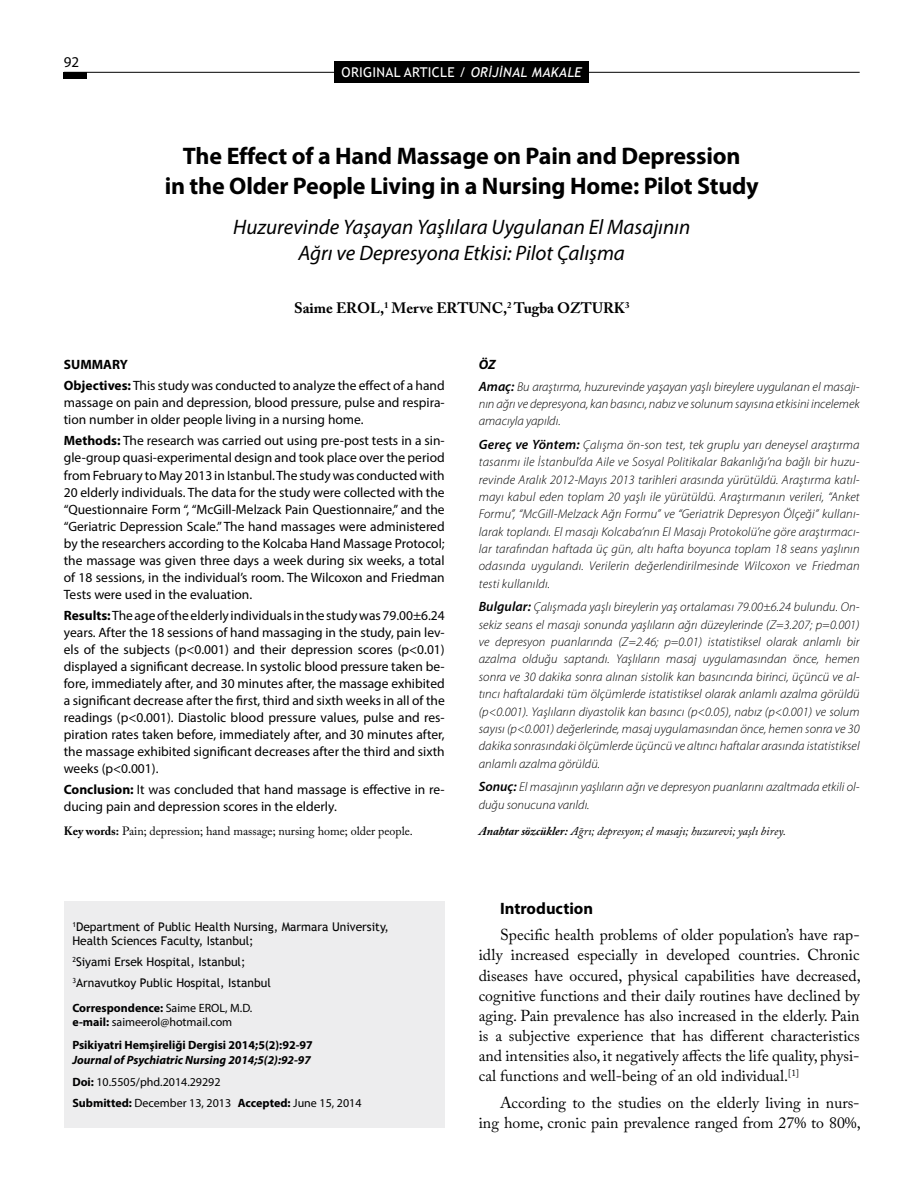
<style>
.page{position:relative;width:915px;height:1183px;background:#fff}
.page>*{position:absolute;margin:0;border:0;box-sizing:border-box;transform-origin:0 0}
.t1{font:700 24px/30px "Myriad Pro";letter-spacing:-.01em;color:#000;text-align:center}
.t2{font:italic 21px/25.5px "Myriad Pro";color:#000;text-align:center}
.t3{font:700 16.5px "Myriad Pro";color:#000}
.t4{font:15.75px/20.1px "Adobe Caslon Pro";color:#000;text-align:justify}
.t5{font:700 15px "Adobe Caslon Pro";color:#000}
.t6{font:15px "Myriad Pro";color:#000}
.t7{font:13.5px/17px "Myriad Pro";color:#000}
.t8{font:13.5px "Trebuchet MS";letter-spacing:.02em;color:#fff}
.t9{font:italic 700 13.5px "Myriad Pro";color:#000}
.t10{font:italic 300 12.75px/17.4px "Myriad Pro";color:#000;text-align:justify}
.t11{font:12px/14.4px "Trebuchet MS";color:#000}
.t12{font:12px/14.4px "Myriad Pro";color:#000}
.t13{font:italic 700 12px/23px "Myriad Pro";color:#000}
.t14{font:italic 12px "Adobe Caslon Pro";color:#000}
.t15{font:12px "Adobe Caslon Pro";color:#000}
.t16{font:700 12px "Myriad Pro";color:#000}
.s1{font-style:italic}
.s2{font-weight:700}
.s3{font-style:normal}
.s4{font-weight:400;font-style:normal}
.s5{font-weight:600;font-size:13.5px}
</style>
<div class="page">
<hr style="left:64px;top:72px;width:795px;height:1px;background:#000">
<div style="left:334px;top:61px;width:255px;height:22px;background:#000"></div>
<div style="left:64px;top:901px;width:380px;height:226px;background:#ededee"></div>
<div style="left:64px;top:72px;width:23px;height:7px;background:#000"></div>
<p class="t6" style="left:64px;top:52px;width:17px">92</p>
<p class="t8" style="left:341px;top:64px;width:241px">ORIGINAL ARTICLE / <span class="s1">ORİJİNAL MAKALE</span></p>
<h1 class="t1" style="left:165px;top:140px;width:595px">The Effect of a Hand Massage on Pain and Depression<br>in the Older People Living in a Nursing Home: Pilot Study</h1>
<h2 class="t2" style="left:233px;top:214px;width:458px">Huzurevinde Yaşayan Yaşlılara Uygulanan El Masajının<br>Ağrı ve Depresyona Etkisi: Pilot Çalışma</h2>
<p class="t5" style="left:294px;top:299px;width:337px">Saime EROL,<sup>1</sup> Merve ERTUNC,<sup>2</sup> Tugba OZTURK<sup>3</sup></p>
<p class="t7" style="left:64px;top:353px;width:382px;line-height:21.3px"><span class="s2">SUMMARY<br>Objectives:</span> This study was conducted to analyze the effect of a hand</p>
<p class="t7" style="left:64px;top:394px;width:382px">massage on pain and depression, blood pressure, pulse and respira&shy;tion number in older people living in a nursing home.</p>
<p class="t7" style="left:64px;top:432px;width:382px;text-align:justify"><span class="s2">Methods:</span> The research was carried out using pre-post tests in a sin&shy;gle-group quasi-experimental design and took place over the period from February to May 2013 in Istanbul. The study was conducted with 20 elderly individuals. The data for the study were collected with the “Questionnaire Form “, “McGill-Melzack Pain Questionnaire,” and the “Geriatric Depression Scale.” The hand massages were administered by the researchers according to the Kolcaba Hand Massage Protocol; the massage was given three days a week during six weeks, a total of 18 sessions, in the individual’s room. The Wilcoxon and Friedman Tests were used in the evaluation.</p>
<p class="t7" style="left:64px;top:606px;width:382px;text-align:justify"><span class="s2">Results:</span>The age of the elderly individuals in the study was 79.00±6.24 years. After the 18 sessions of hand massaging in the study, pain lev&shy;els of the subjects (p&lt;0.001) and their depression scores (p&lt;0.01) displayed a significant decrease. In systolic blood pressure taken be&shy;fore, immediately after, and 30 minutes after, the massage exhibited a significant decrease after the first, third and sixth weeks in all of the readings (p&lt;0.001). Diastolic blood pressure values, pulse and res&shy;piration rates taken before, immediately after, and 30 minutes after, the massage exhibited significant decreases after the third and sixth weeks (p&lt;0.001).</p>
<p class="t7" style="left:64px;top:780px;width:382px"><span class="s2">Conclusion:</span> It was concluded that hand massage is effective in re&shy;ducing pain and depression scores in the elderly.</p>
<p class="t15" style="left:64px;top:823px;width:350px"><span class="s2">Key words:</span> Pain; depression; hand massage; nursing home; older people.</p>
<p class="t11" style="left:72px;top:919px;width:318px"><sup>1</sup>Department of Public Health Nursing, Marmara University,<br>Health Sciences Faculty, Istanbul;</p>
<p class="t11" style="left:72px;top:951px;width:200px;line-height:20.9px"><sup>2</sup>Siyami Ersek Hospital, Istanbul;<br><sup>3</sup>Arnavutkoy Public Hospital, Istanbul</p>
<p class="t12" style="left:72px;top:1000px;width:181px"><span class="s2">Correspondence:</span> Saime EROL, M.D. <span class="s2">e-mail:</span> saimeerol@hotmail.com</p>
<p class="t16" style="left:72px;top:1036px;width:242px">Psikiyatri Hemşireliği Dergisi 2014;5(2):92-97</p>
<p class="t13" style="left:72px;top:1047px;width:240px">Journal of Psychiatric Nursing 2014;5(2):92-97<br><span class="s3">Doi:</span> <span class="s4">10.5505/phd.2014.29292</span></p>
<p class="t12" style="left:72px;top:1095px;width:290px"><span class="s2">Submitted:</span> December 13, 2013 <span class="s2">Accepted:</span> June 15, 2014</p>
<p class="t9" style="left:478px;top:355px;width:18px">ÖZ</p>
<p class="t10" style="left:478px;top:378px;width:382px"><span class="s5">Amaç:</span> Bu araştırma, huzurevinde yaşayan yaşlı bireylere uygulanan el masajı&shy;nın ağrı ve depresyona, kan basıncı, nabız ve solunum sayısına etkisini incelemek amacıyla yapıldı.</p>
<p class="t10" style="left:478px;top:436px;width:382px"><span class="s5">Gereç ve Yöntem:</span> Çalışma ön-son test, tek gruplu yarı deneysel araştırma tasarımı ile İstanbul’da Aile ve Sosyal Politikalar Bakanlığı’na bağlı bir huzu&shy;revinde Aralık 2012-Mayıs 2013 tarihleri arasında yürütüldü. Araştırma katıl&shy;mayı kabul eden toplam 20 yaşlı ile yürütüldü. Araştırmanın verileri, “Anket Formu”, “McGill-Melzack Ağrı Formu” ve “Geriatrik Depresyon Ölçeği” kullanı&shy;larak toplandı. El masajı Kolcaba’nın El Masajı Protokolü’ne göre araştırmacı&shy;lar tarafından haftada üç gün, altı hafta boyunca toplam 18 seans yaşlının odasında uygulandı. Verilerin değerlendirilmesinde Wilcoxon ve Friedman testi kullanıldı.</p>
<p class="t10" style="left:478px;top:598px;width:382px"><span class="s5">Bulgular:</span> Çalışmada yaşlı bireylerin yaş ortalaması 79.00±6.24 bulundu. On&shy;sekiz seans el masajı sonunda yaşlıların ağrı düzeylerinde (Z=3.207; p=0.001) ve depresyon puanlarında (Z=2.46; p=0.01) istatistiksel olarak anlamlı bir azalma olduğu saptandı. Yaşlıların masaj uygulamasından önce, hemen sonra ve 30 dakika sonra alınan sistolik kan basıncında birinci, üçüncü ve al&shy;tıncı haftalardaki tüm ölçümlerde istatistiksel olarak anlamlı azalma görüldü (p&lt;0.001). Yaşlıların diyastolik kan basıncı (p&lt;0.05), nabız (p&lt;0.001) ve solum sayısı (p&lt;0.001) değerlerinde, masaj uygulamasından önce, hemen sonra ve 30 dakika sonrasındaki ölçümlerde üçüncü ve altıncı haftalar arasında istatistiksel anlamlı azalma görüldü.</p>
<p class="t10" style="left:478px;top:778px;width:382px"><span class="s5">Sonuç:</span> El masajının yaşlıların ağrı ve depresyon puanlarını azaltmada etkili ol&shy;duğu sonucuna varıldı.</p>
<p class="t14" style="left:478px;top:823px;width:309px"><span class="s2">Anahtar sözcükler:</span> Ağrı; depresyon; el masajı; huzurevi; yaşlı birey.</p>
<p class="t3" style="left:500px;top:897px;width:95px">Introduction</p>
<p class="t4" style="left:478px;top:924px;width:383px;text-indent:21px">Specific health problems of older population’s have rap&shy;idly increased especially in developed countries. Chronic diseases have occured, physical capabilities have decreased, cognitive functions and their daily routines have declined by aging. Pain prevalence has also increased in the elderly. Pain is a subjective experience that has different characteristics and intensities also, it negatively affects the life quality, physi&shy;cal functions and well-being of an old individual.<sup>[1]</sup></p>
<p class="t4" style="left:478px;top:1091px;width:383px;text-align:right">According to the studies on the elderly living in nurs&shy;ing home, cronic pain prevalence ranged from 27% to 80%,</p>
</div>
